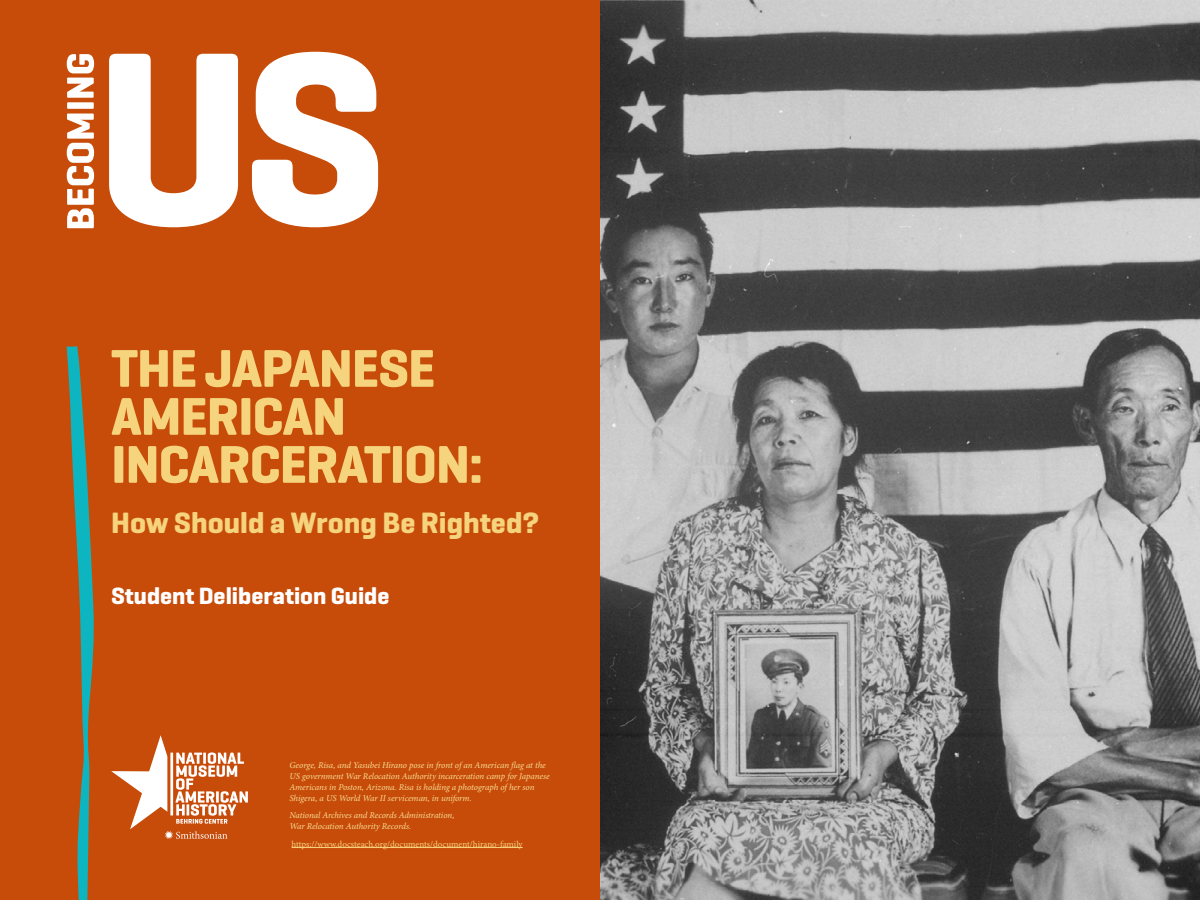
<style>
.page{position:relative;width:1200px;height:900px;background:#fff}
.page>*{position:absolute;margin:0;border:0;box-sizing:border-box;transform-origin:0 0}
.t1{font:700 54px/48px "Geogrotesque";letter-spacing:-.02em;color:#f5d47d}
.t2{font:700 30px "Geogrotesque";color:#f5d47d}
.t3{font:700 24px "Geogrotesque";color:#fff}
.t4{font:italic 9px/10.8px "Minion Pro";letter-spacing:-.01em;color:#f7db91}
.t5{font:9px "Minion Pro";color:#f5d47d}
</style>
<div class="page">
<div style="left:0;top:0;width:600px;height:900px;background:#c74c0a"></div>
<svg style="left:252px;top:52px;width:126px;height:175px"></svg>
<div style="left:67px;top:102px;width:27px;height:7px;background:#fff"></div>
<hr style="left:292px;top:847px;width:231px;height:1px;background:#f5d47d">
<svg style="left:109px;top:54px;width:129px;height:173px"></svg>
<svg style="left:67px;top:114px;width:27px;height:114px"></svg>
<svg style="left:67px;top:54px;width:27px;height:44px"></svg>
<svg style="left:67px;top:346px;width:27px;height:554px"></svg>
<img style="left:600px;top:0;width:600px;height:900px">
<svg style="left:111px;top:735px;width:137px;height:104px"></svg>
<h1 class="t1" style="left:111px;top:344px;width:373px">THE JAPANESE<br>AMERICAN<br>INCARCERATION:</h1>
<h2 class="t2" style="left:111px;top:504px;width:430px">How Should a Wrong Be Righted?</h2>
<h2 class="t3" style="left:111px;top:580px;width:280px">Student Deliberation Guide</h2>
<p class="t4" style="left:290px;top:760px;width:262px">George, Risa, and Yasubei Hirano pose in front ofan American fag at the US government War Relocation Authority incarceration camp for Japanese Americans in Poston, Arizona. Risa is holding a photograph ofher son Shigera, a US World War II serviceman, in uniform.</p>
<p class="t4" style="left:290px;top:810px;width:166px">National Archives and Records Administration,<br>War Relocation Authority Records.</p>
<p class="t5" style="left:292px;top:838px;width:233px">https://www.docsteach.org/documents/document/hirano-family</p>
</div>
